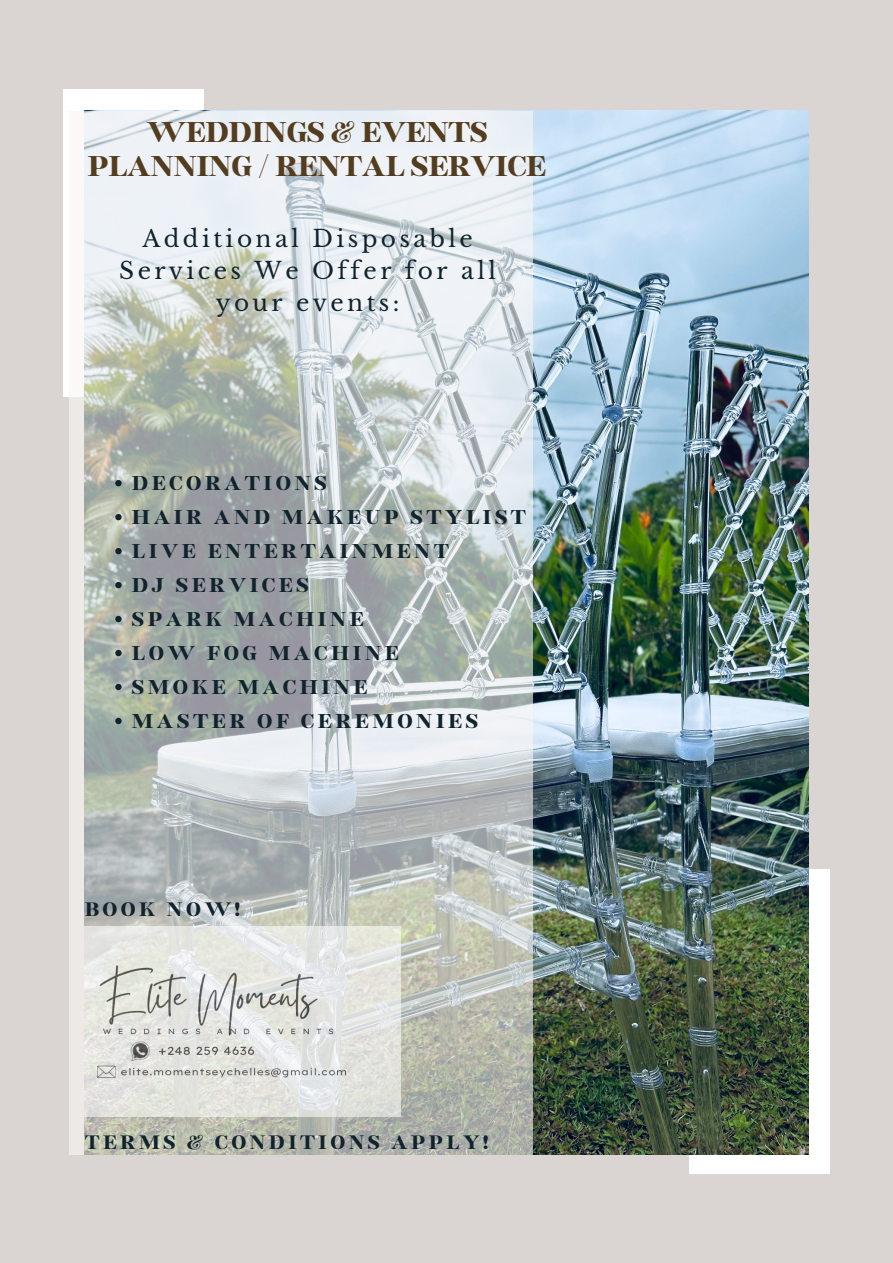
<style>
.page{position:relative;width:893px;height:1263px;background:#dad5d2}
.page>*{position:absolute;margin:0;border:0;box-sizing:border-box;transform-origin:0 0}
.t1{font:700 35.25px "Binggo Wood Display";letter-spacing:-.005em;color:#543d1f}
.t2{font:700 24.67px "Binggo Wood Display";letter-spacing:.145em;color:#11232d}
.t3{font:700 24px "Binggo Wood Display";letter-spacing:.145em;color:#11232d}
.t4{font:23.25px/32.1px "Libre Baskerville";letter-spacing:.145em;color:#11232d;text-align:center}
</style>
<div class="page">
<div style="left:64px;top:89px;width:140px;height:308px;background:#fff"></div>
<div style="left:689px;top:869px;width:140px;height:305px;background:#fff"></div>
<img style="left:533px;top:111px;width:275px;height:1043px">
<svg style="left:69px;top:111px;width:464px;height:1043px;background:#c4cac9"></svg>
<img style="left:85px;top:927px;width:315px;height:189px">
<svg style="left:115px;top:480px;width:7px;height:6px"></svg>
<svg style="left:115px;top:514px;width:7px;height:6px"></svg>
<svg style="left:115px;top:548px;width:7px;height:6px"></svg>
<svg style="left:115px;top:582px;width:7px;height:6px"></svg>
<svg style="left:115px;top:616px;width:7px;height:6px"></svg>
<svg style="left:115px;top:650px;width:7px;height:6px"></svg>
<svg style="left:115px;top:684px;width:7px;height:6px"></svg>
<svg style="left:115px;top:718px;width:7px;height:6px"></svg>
<p class="t1" style="left:146px;top:114px;width:343px">WEDDINGS &amp; EVENTS</p>
<p class="t1" style="left:88px;top:149px;width:460px">PLANNING / RENTAL SERVICE</p>
<p class="t4" style="left:119px;top:222px;width:378px">Additional Disposable<br>Services We Offer for all your events:</p>
<p class="t2" style="left:132px;top:470px;width:196px">DECORATIONS</p>
<p class="t2" style="left:132px;top:504px;width:396px">HAIR AND MAKEUP STYLIST</p>
<p class="t2" style="left:132px;top:538px;width:319px">LIVE ENTERTAINMENT</p>
<p class="t2" style="left:132px;top:572px;width:178px">DJ SERVICES</p>
<p class="t2" style="left:132px;top:606px;width:233px">SPARK MACHINE</p>
<p class="t2" style="left:132px;top:640px;width:268px">LOW FOG MACHINE</p>
<p class="t2" style="left:132px;top:674px;width:237px">SMOKE MACHINE</p>
<p class="t2" style="left:132px;top:708px;width:347px">MASTER OF CEREMONIES</p>
<p class="t3" style="left:85px;top:897px;width:157px">BOOK NOW!</p>
<p class="t3" style="left:85px;top:1130px;width:405px">TERMS &amp; CONDITIONS APPLY!</p>
</div>
